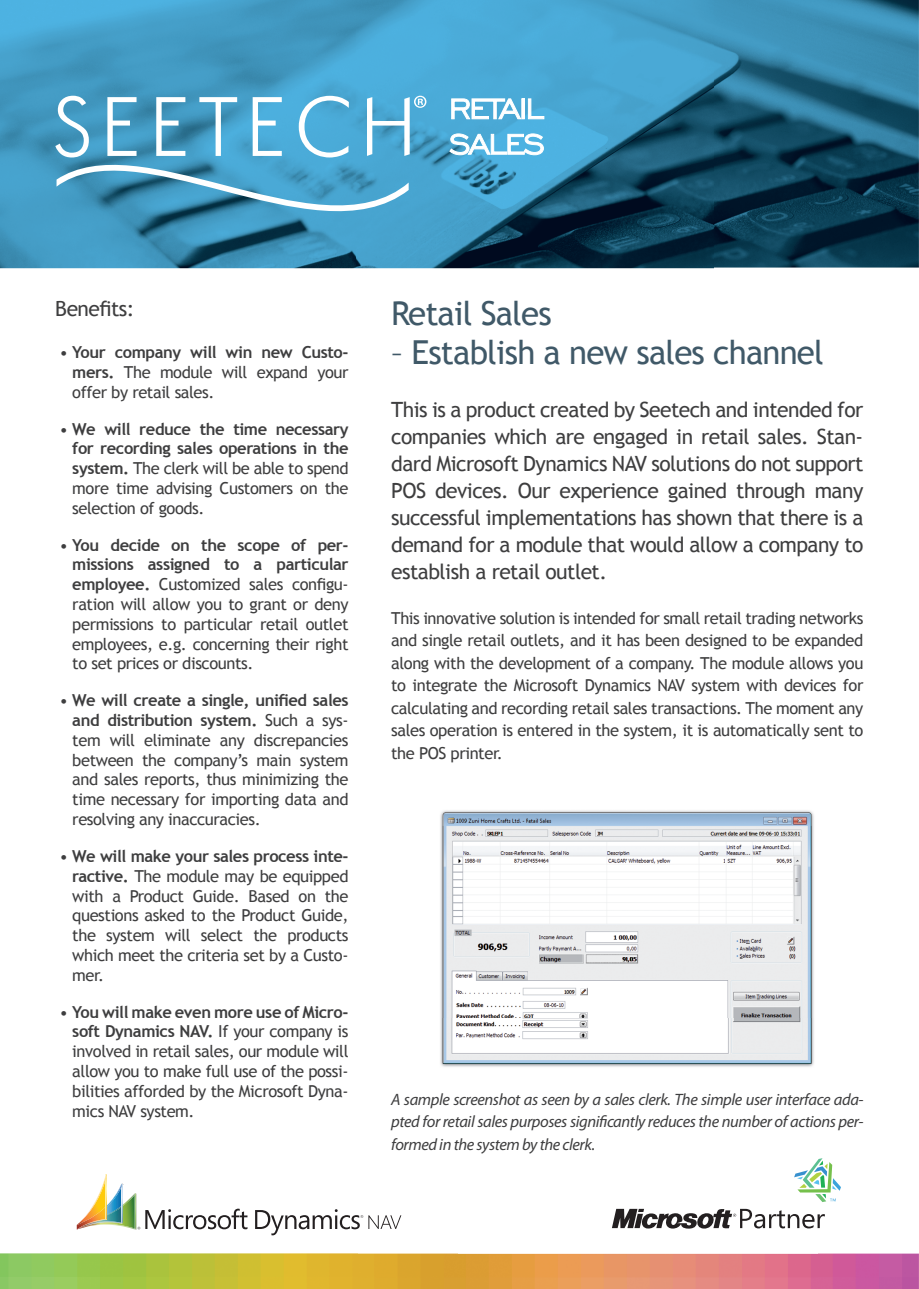
<style>
.page{position:relative;width:919px;height:1289px;background:#fff}
.page>*{position:absolute;margin:0;border:0;box-sizing:border-box;transform-origin:0 0}
.t1{font:33px "Trebuchet MS";letter-spacing:-.025em;color:#405968}
.t2{font:21px/27px "Trebuchet MS";letter-spacing:-.025em;color:#3e3e3f;text-align:justify}
.t3{font:16.5px/19.8px "Trebuchet MS";letter-spacing:-.025em;color:#3e3e3f;text-align:justify}
.t4{font:italic 16.5px/22.5px "Myriad Pro";letter-spacing:-.025em;color:#3e3e3f;text-align:justify}
.s1{font-weight:700}
</style>
<div class="page">
<img style="left:0;top:0;width:714px;height:269px">
<img style="left:714px;top:0;width:204px;height:268px">
<img style="left:0;top:1215px;width:357px;height:73px">
<img style="left:357px;top:1215px;width:102px;height:73px">
<img style="left:817px;top:1186px;width:101px;height:102px">
<img style="left:459px;top:1228px;width:358px;height:60px">
<img style="left:440px;top:810px;width:374px;height:257px">
<svg style="left:255px;top:1209px;width:146px;height:26px"></svg>
<svg style="left:77px;top:1174px;width:170px;height:56px"></svg>
<svg style="left:612px;top:1208px;width:212px;height:20px"></svg>
<svg style="left:794px;top:1158px;width:46px;height:43px"></svg>
<svg style="left:451px;top:98px;width:70px;height:21px"></svg>
<div style="left:521px;top:99px;width:3px;height:20px;border:1px solid #fff"></div>
<svg style="left:528px;top:98px;width:16px;height:21px"></svg>
<svg style="left:449px;top:133px;width:94px;height:22px"></svg>
<svg style="left:55px;top:96px;width:371px;height:130px;background:#5ca7cb"></svg>
<p class="t2" style="left:55px;top:295px;width:81px">Benefits:</p>
<p class="t3" style="left:72px;top:342px;width:278px;text-indent:-13px">• <span class="s1">Your company will win new Custo&shy;mers.</span> The module will expand your offer by retail sales.</p>
<p class="t3" style="left:72px;top:418px;width:278px;text-indent:-13px">• <span class="s1">We will reduce the time necessary for recording sales operations in the system.</span> The clerk will be able to spend more time advising Customers on the selection of goods.</p>
<p class="t3" style="left:72px;top:534px;width:278px;text-indent:-13px">• <span class="s1">You decide on the scope of per&shy;missions assigned to a particular employee.</span> Customized sales configu&shy;ration will allow you to grant or deny permissions to particular retail outlet employees, e.g. concerning their right to set prices or discounts.</p>
<p class="t3" style="left:72px;top:690px;width:278px;text-indent:-13px">• <span class="s1">We will create a single, unified sales and distribution system.</span> Such a sys&shy;tem will eliminate any discrepancies between the company’s main system and sales reports, thus minimizing the time necessary for importing data and resolving any inaccuracies.</p>
<p class="t3" style="left:72px;top:846px;width:278px;text-indent:-13px">• <span class="s1">We will make your sales process inte&shy;ractive.</span> The module may be equipped with a Product Guide. Based on the questions asked to the Product Guide, the system will select the products which meet the criteria set by a Custo&shy;mer.</p>
<p class="t3" style="left:72px;top:1001px;width:278px;text-indent:-13px">• <span class="s1">You will make even more use of Micro&shy;soft Dynamics NAV.</span> If your company is involved in retail sales, our module will allow you to make full use of the possi&shy;bilities afforded by the Microsoft Dyna&shy;mics NAV system.</p>
<h1 class="t1" style="left:391px;top:293px;width:162px">Retail Sales</h1>
<h1 class="t1" style="left:391px;top:333px;width:434px">– Establish a new sales channel</h1>
<p class="t2" style="left:391px;top:396px;width:474px">This is a product created by Seetech and intended for companies which are engaged in retail sales. Stan&shy;dard Microsoft Dynamics NAV solutions do not support POS devices. Our experience gained through many successful implementations has shown that there is a demand for a module that would allow a company to establish a retail outlet.</p>
<p class="t3" style="left:391px;top:606px;width:473px;line-height:22.5px">This innovative solution is intended for small retail trading networks and single retail outlets, and it has been designed to be expanded along with the development of a company. The module allows you to integrate the Microsoft Dynamics NAV system with devices for calculating and recording retail sales transactions. The moment any sales operation is entered in the system, it is automatically sent to the POS printer.</p>
<p class="t4" style="left:391px;top:1089px;width:474px">A sample screenshot as seen by a sales clerk. The simple user interface ada&shy;pted for retail sales purposes significantly reduces the number of actions per&shy;formed in the system by the clerk.</p>
</div>
